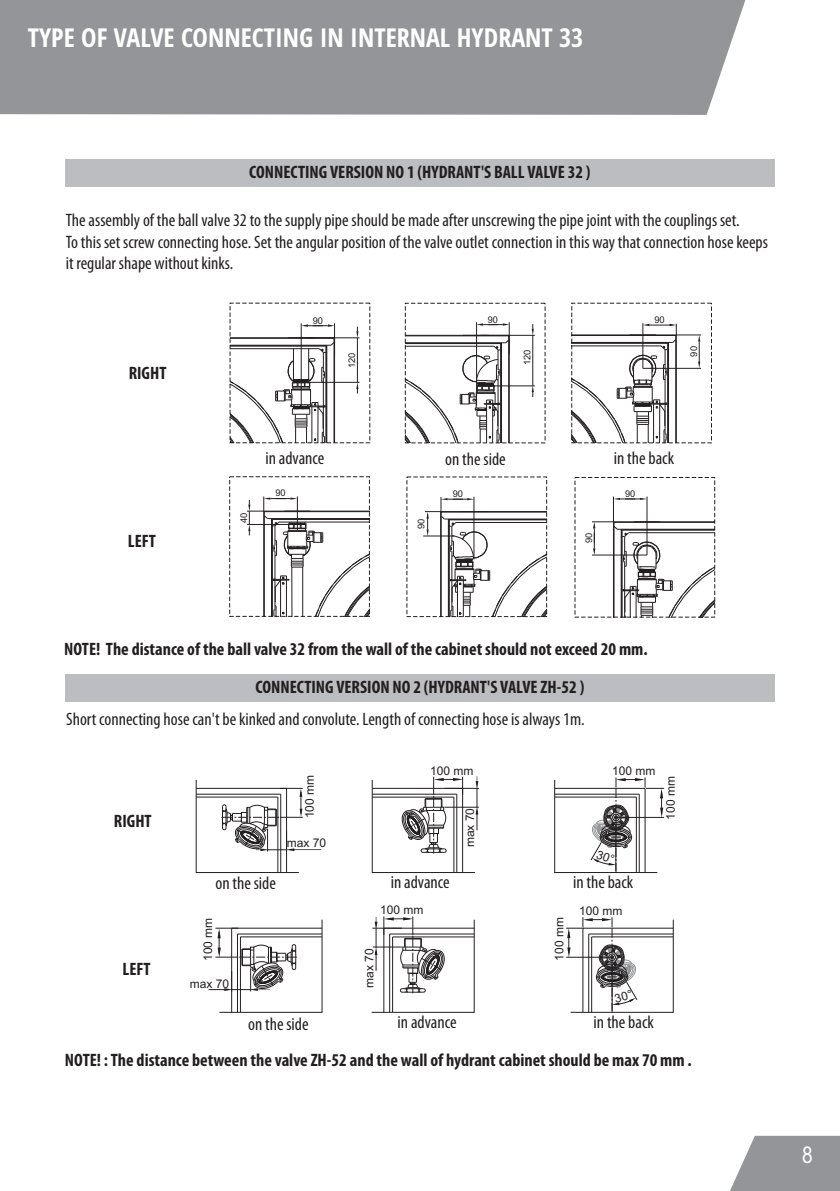
<style>
.page{position:relative;width:840px;height:1191px;background:#fff}
.page>*{position:absolute;margin:0;border:0;box-sizing:border-box;transform-origin:0 0}
.t1{font:700 condensed 26px "Open Sans";color:#fff}
.t2{font:23.2px "Arial Narrow";color:#fff}
.t3{font:condensed 18px/21.4px "Myriad Pro";color:#231f20}
.t4{font:700 condensed 18px "Myriad Pro";color:#231f20}
.t5{font:12px "Arial";color:#231f20}
.t6{font:9.4px "Arial";letter-spacing:-.01em;color:#231f20}
.t7{font:9.2px "Arial";color:#231f20}
</style>
<div class="page">
<svg style="left:247px;top:496px;width:120px;height:118px"></svg>
<div style="left:229px;top:476px;width:140px;height:140px;border:1px dashed #231f20"></div>
<svg style="left:232px;top:337px;width:103px;height:104px"></svg>
<hr style="left:357px;top:338px;width:1px;height:44px;background:#231f20">
<hr style="left:305px;top:337px;width:54px;height:1px;background:#231f20">
<hr style="left:306px;top:382px;width:53px;height:1px;background:#231f20">
<svg style="left:356px;top:327px;width:2px;height:11px"></svg>
<svg style="left:356px;top:382px;width:2px;height:11px"></svg>
<hr style="left:301px;top:323px;width:1px;height:84px;background:#231f20">
<hr style="left:334px;top:323px;width:1px;height:32px;background:#231f20">
<svg style="left:301px;top:324px;width:33px;height:3px"></svg>
<hr style="left:476px;top:322px;width:1px;height:84px;background:#231f20">
<hr style="left:508px;top:322px;width:1px;height:32px;background:#231f20">
<svg style="left:476px;top:323px;width:33px;height:3px"></svg>
<hr style="left:532px;top:335px;width:1px;height:51px;background:#231f20">
<hr style="left:480px;top:335px;width:54px;height:1px;background:#231f20">
<hr style="left:481px;top:385px;width:53px;height:1px;background:#231f20">
<svg style="left:531px;top:324px;width:2px;height:11px"></svg>
<svg style="left:531px;top:385px;width:2px;height:12px"></svg>
<svg style="left:407px;top:335px;width:102px;height:106px"></svg>
<div style="left:405px;top:303px;width:140px;height:140px;border:1px dashed #231f20"></div>
<hr style="left:642px;top:323px;width:1px;height:45px;background:#231f20">
<svg style="left:573px;top:324px;width:127px;height:117px"></svg>
<hr style="left:423px;top:535px;width:31px;height:1px;background:#231f20">
<svg style="left:425px;top:497px;width:119px;height:118px"></svg>
<svg style="left:592px;top:496px;width:120px;height:119px"></svg>
<div style="left:65px;top:674px;width:709px;height:27px;background:#bcbdc0"></div>
<div style="left:65px;top:159px;width:709px;height:28px;background:#bcbdc0"></div>
<svg style="left:196px;top:779px;width:126px;height:94px"></svg>
<svg style="left:208px;top:919px;width:114px;height:93px"></svg>
<svg style="left:371px;top:916px;width:103px;height:96px"></svg>
<svg style="left:371px;top:776px;width:107px;height:97px"></svg>
<div style="left:0;top:0;width:746px;height:115px;background:#939598"></div>
<svg style="left:730px;top:1135px;width:109px;height:56px;background:#a0a2a5"></svg>
<svg style="left:566px;top:917px;width:107px;height:95px"></svg>
<svg style="left:554px;top:777px;width:109px;height:96px"></svg>
<h1 class="t1" style="left:28px;top:27px;width:556px">TYPE OF VALVE CONNECTING IN INTERNAL HYDRANT 33</h1>
<p class="t4" style="left:249px;top:165px;width:342px">CONNECTING VERSION NO 1 (HYDRANT'S BALL VALVE 32 )</p>
<p class="t3" style="left:66px;top:211px;width:703px">The assembly of the ball valve 32 to the supply pipe should be made after unscrewing the pipe joint with the couplings set.<br>To this set screw connecting hose. Set the angular position of the valve outlet connection in this way that connection hose keeps it regular shape without kinks.</p>
<p class="t4" style="left:129px;top:365px;width:39px">RIGHT</p>
<p class="t4" style="left:128px;top:534px;width:30px">LEFT</p>
<p class="t6" style="left:312px;top:317px;width:12px">90</p>
<p class="t6" style="left:487px;top:316px;width:12px">90</p>
<p class="t6" style="left:348px;top:368px;width:17px;rotate:-90deg">120</p>
<p class="t6" style="left:654px;top:316px;width:12px">90</p>
<p class="t6" style="left:523px;top:365px;width:17px;rotate:-90deg">120</p>
<p class="t6" style="left:689px;top:356px;width:12px;rotate:-90deg">90</p>
<p class="t6" style="left:240px;top:523px;width:12px;rotate:-90deg">40</p>
<p class="t3" style="left:265px;top:449px;width:60px">in advance</p>
<p class="t3" style="left:445px;top:449px;width:62px">on the side</p>
<p class="t3" style="left:613px;top:449px;width:62px">in the back</p>
<p class="t6" style="left:275px;top:489px;width:12px">90</p>
<p class="t6" style="left:417px;top:529px;width:12px;rotate:-90deg">90</p>
<p class="t6" style="left:452px;top:490px;width:12px">90</p>
<p class="t7" style="left:624px;top:490px;width:12px">90</p>
<p class="t7" style="left:585px;top:543px;width:12px;rotate:-90deg">90</p>
<p class="t4" style="left:64px;top:641px;width:584px">NOTE! The distance of the ball valve 32 from the wall of the cabinet should not exceed 20 mm.</p>
<p class="t4" style="left:255px;top:679px;width:330px">CONNECTING VERSION NO 2 (HYDRANT'S VALVE ZH-52 )</p>
<p class="t3" style="left:66px;top:710px;width:519px">Short connecting hose can't be kinked and convolute. Length of connecting hose is always 1m.</p>
<p class="t4" style="left:114px;top:813px;width:39px">RIGHT</p>
<p class="t4" style="left:122px;top:961px;width:30px">LEFT</p>
<p class="t3" style="left:215px;top:873px;width:62px">on the side</p>
<p class="t5" style="left:203px;top:961px;width:45px;rotate:-90deg">100 mm</p>
<p class="t5" style="left:190px;top:979px;width:41px">max 70</p>
<p class="t5" style="left:305px;top:818px;width:45px;rotate:-90deg">100 mm</p>
<p class="t5" style="left:286px;top:838px;width:41px">max 70</p>
<p class="t3" style="left:248px;top:1014px;width:62px">on the side</p>
<p class="t5" style="left:430px;top:766px;width:45px">100 mm</p>
<p class="t5" style="left:465px;top:847px;width:41px;rotate:-90deg">max 70</p>
<p class="t3" style="left:390px;top:873px;width:60px">in advance</p>
<p class="t5" style="left:380px;top:905px;width:45px">100 mm</p>
<p class="t5" style="left:364px;top:987px;width:41px;rotate:-90deg">max 70</p>
<p class="t3" style="left:397px;top:1012px;width:60px">in advance</p>
<p class="t5" style="left:611px;top:766px;width:45px">100 mm</p>
<p class="t5" style="left:665px;top:820px;width:45px;rotate:-90deg">100 mm</p>
<p class="t5" style="left:554px;top:960px;width:45px;rotate:-90deg">100 mm</p>
<p class="t3" style="left:572px;top:873px;width:62px">in the back</p>
<p class="t5" style="left:578px;top:906px;width:45px">100 mm</p>
<p class="t3" style="left:593px;top:1012px;width:62px">in the back</p>
<p class="t4" style="left:65px;top:1052px;width:628px">NOTE! : The distance between the valve ZH-52 and the wall of hydrant cabinet should be max 70 mm .</p>
<p class="t2" style="left:801px;top:1146px;width:12px">8</p>
</div>
